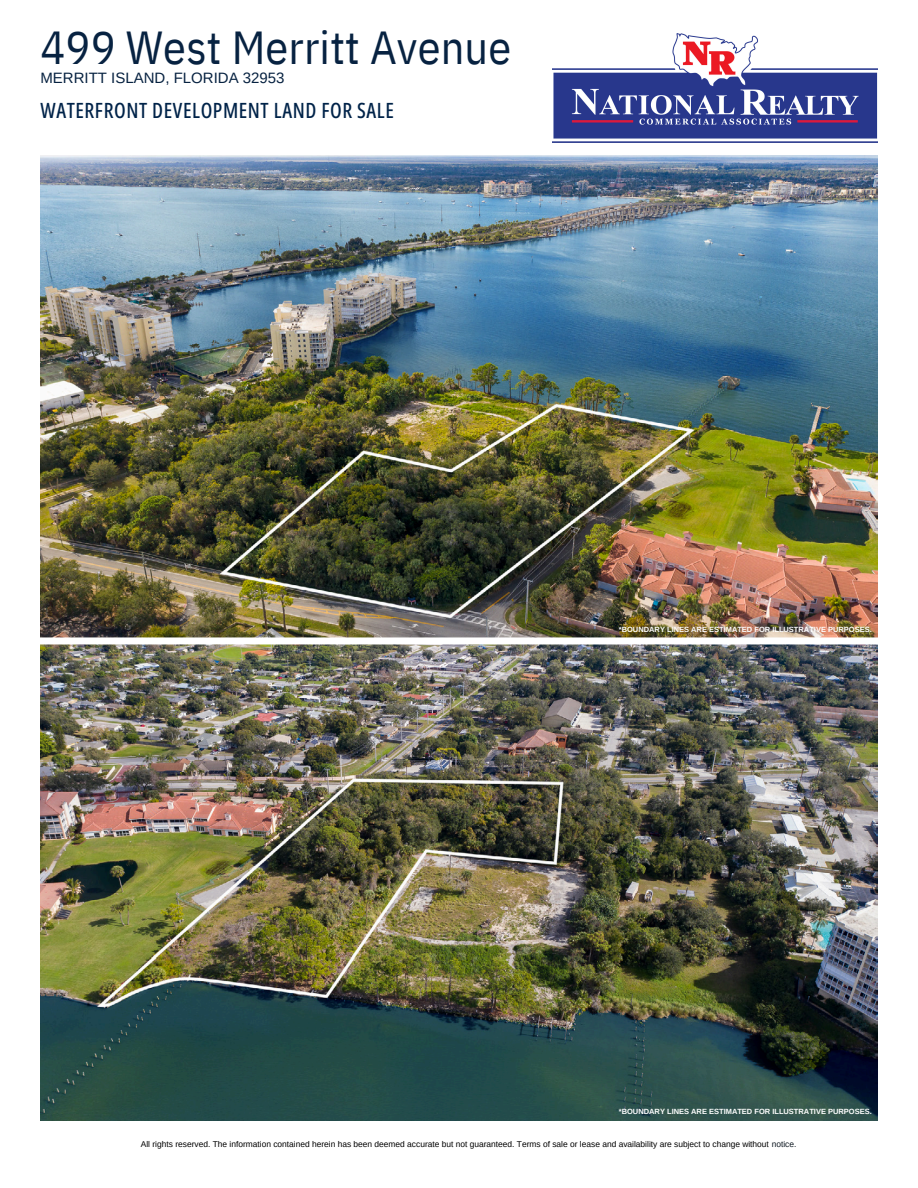
<style>
.page{position:relative;width:918px;height:1188px;background:#fff}
.page>*{position:absolute;margin:0;border:0;box-sizing:border-box;transform-origin:0 0}
.t1{font:46.2px "IBM Plex Sans Cond";letter-spacing:.005em;color:#072241}
.t2{font:500 21px "Open Sans Condensed";letter-spacing:.03em;color:#002349}
.t3{font:15px "Arimo";color:#072241}
.t4{font:8.4px "Arimo";color:#000}
.t5{font:700 7.5px "Arimo";color:#fff}
.s1{color:#0e1821}
</style>
<div class="page">
<img style="left:40px;top:156px;width:838px;height:965px">
<img style="left:553px;top:34px;width:324px;height:109px">
<p class="t1" style="left:40px;top:16px;width:472px">499 West Merritt Avenue</p>
<p class="t3" style="left:40px;top:69px;width:246px">MERRITT ISLAND, FLORIDA 32953</p>
<p class="t2" style="left:40px;top:95px;width:355px">WATERFRONT DEVELOPMENT LAND FOR SALE</p>
<p class="t5" style="left:619px;top:625px;width:254px">*BOUNDARY LINES ARE ESTIMATED FOR ILLUSTRATIVE PURPOSES.</p>
<p class="t5" style="left:619px;top:1108px;width:254px">*BOUNDARY LINES ARE ESTIMATED FOR ILLUSTRATIVE PURPOSES.</p>
<p class="t4" style="left:141px;top:1139px;width:657px">All rights reserved. The information contained herein has been deemed accurate but not guaranteed. Terms of sale or lease and availability are subject to change without <span class="s1">notice.</span></p>
</div>
